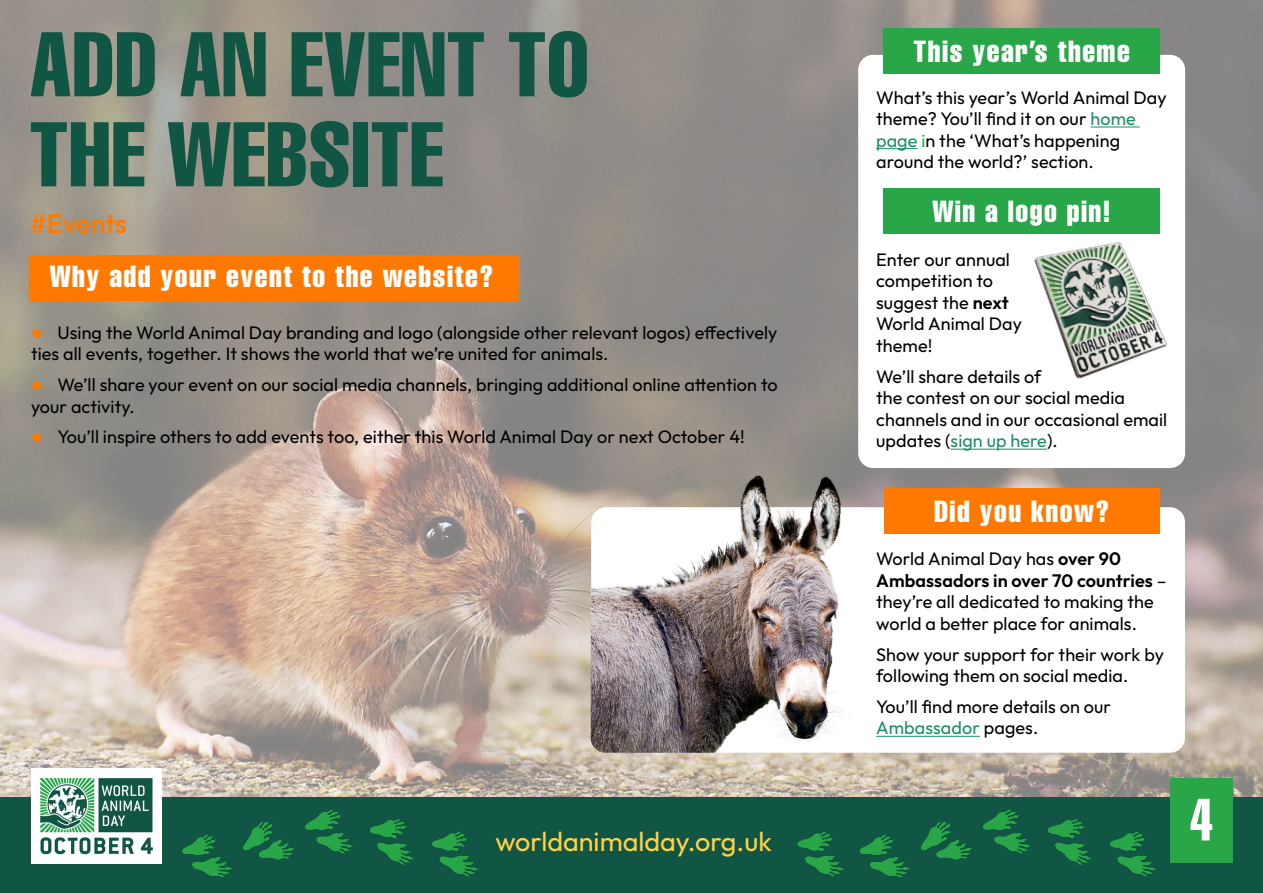
<style>
.page{position:relative;width:1263px;height:893px;background:#fff}
.page>*{position:absolute;margin:0;border:0;box-sizing:border-box;transform-origin:0 0}
.t1{font:90px/90px "Helvetica LT Std Comp";letter-spacing:.01em;color:#154}
.t2{font:58.5px "Helvetica LT Std Extra Comp";color:#fff}
.t3{font:30px "Helvetica LT Std Comp";letter-spacing:.05em;color:#fff}
.t4{font:27px "Outfit";color:#ffd249}
.t5{font:500 27px "Outfit";letter-spacing:-.005em;color:#ff7900}
.t6{font:18px/21.6px "Outfit";letter-spacing:.005em;color:#000}
.t7{font:18px "Outfit";letter-spacing:.005em;color:#199069}
.s1{color:#ff7900}
.s2{color:#199069}
.s3{color:#29a648}
.s4{font-weight:600}
.s5{color:#000}
</style>
<div class="page">
<img style="left:0;top:0;width:1263px;height:797px">
<div style="left:0;top:797px;width:1263px;height:96px;background:#154"></div>
<img style="left:797px;top:809px;width:359px;height:69px">
<img style="left:182px;top:809px;width:297px;height:69px">
<img style="left:31px;top:768px;width:131px;height:95px">
<div style="left:1170px;top:778px;width:63px;height:85px;background:#29a648"></div>
<div style="left:30px;top:255px;width:489px;height:45px;background:#ff7900"></div>
<div style="left:591px;top:507px;width:594px;height:246px;background:#fff;border-radius:15px"></div>
<div style="left:858px;top:55px;width:327px;height:413px;background:#fff;border-radius:15px"></div>
<hr style="left:876px;top:736px;width:104px;height:1px;background:#199069">
<hr style="left:950px;top:449px;width:97px;height:1px;background:#199069">
<hr style="left:1090px;top:127px;width:50px;height:1px;background:#199069">
<hr style="left:876px;top:148px;width:41px;height:1px;background:#199069">
<div style="left:884px;top:489px;width:276px;height:45px;background:#ff7900"></div>
<img style="left:1034px;top:242px;width:133px;height:137px">
<div style="left:884px;top:189px;width:276px;height:45px;background:#29a648"></div>
<div style="left:884px;top:28px;width:276px;height:45px;background:#29a648"></div>
<img style="left:591px;top:458px;width:266px;height:295px">
<p class="t1" style="left:30px;top:18px;width:561px">ADD AN EVENT TO<br>THE WEBSITE</p>
<p class="t5" style="left:30px;top:206px;width:99px">#Events</p>
<p class="t3" style="left:50px;top:257px;width:445px">Why add your event to the website?</p>
<p class="t6" style="left:31px;top:322px;width:748px"><span class="s1">●</span> Using the World Animal Day branding and logo (alongside other relevant logos) effectively ties all events, together. It shows the world that we’re united for animals.</p>
<p class="t6" style="left:31px;top:374px;width:748px"><span class="s1">●</span> We’ll share your event on our social media channels, bringing additional online attention to your activity.</p>
<p class="t6" style="left:31px;top:427px;width:715px"><span class="s1">●</span> You’ll inspire others to add events too, either this World Animal Day or next October 4!</p>
<p class="t4" style="left:495px;top:825px;width:278px">worldanimalday.org.uk</p>
<p class="t3" style="left:913px;top:32px;width:218px">This year’s theme</p>
<p class="t6" style="left:876px;top:87px;width:292px">What’s this year’s World Animal Day theme? You’ll find it on our <span class="s2">home page</span> <span class="s3">i</span>n the ‘What’s happening around the world?’ section.</p>
<p class="t3" style="left:933px;top:193px;width:180px">Win a logo pin!</p>
<p class="t6" style="left:876px;top:249px;width:135px">Enter our annual</p>
<p class="t6" style="left:876px;top:270px;width:118px">competition to</p>
<p class="t6" style="left:876px;top:292px;width:134px">suggest the <span class="s4">next</span></p>
<p class="t6" style="left:876px;top:314px;width:147px">World Animal Day</p>
<p class="t6" style="left:876px;top:335px;width:58px">theme!</p>
<p class="t6" style="left:876px;top:366px;width:167px">We’ll share details of</p>
<p class="t6" style="left:876px;top:387px;width:293px">the contest on our social media channels and in our occasional email updates (<span class="s2">sign up here</span>).</p>
<p class="t3" style="left:934px;top:492px;width:177px">Did you know?</p>
<p class="t6" style="left:876px;top:549px;width:246px">World Animal Day has <span class="s4">over 90</span></p>
<p class="t6" style="left:876px;top:570px;width:292px"><span class="s4">Ambassadors in over 70 countries</span> – they’re all dedicated to making the world a better place for animals.</p>
<p class="t6" style="left:876px;top:644px;width:289px">Show your support for their work by following them on social media.</p>
<p class="t6" style="left:876px;top:696px;width:236px">You’ll find more details on our</p>
<p class="t7" style="left:876px;top:717px;width:164px">Ambassador <span class="s5">pages.</span></p>
<p class="t2" style="left:1191px;top:784px;width:23px">4</p>
</div>
